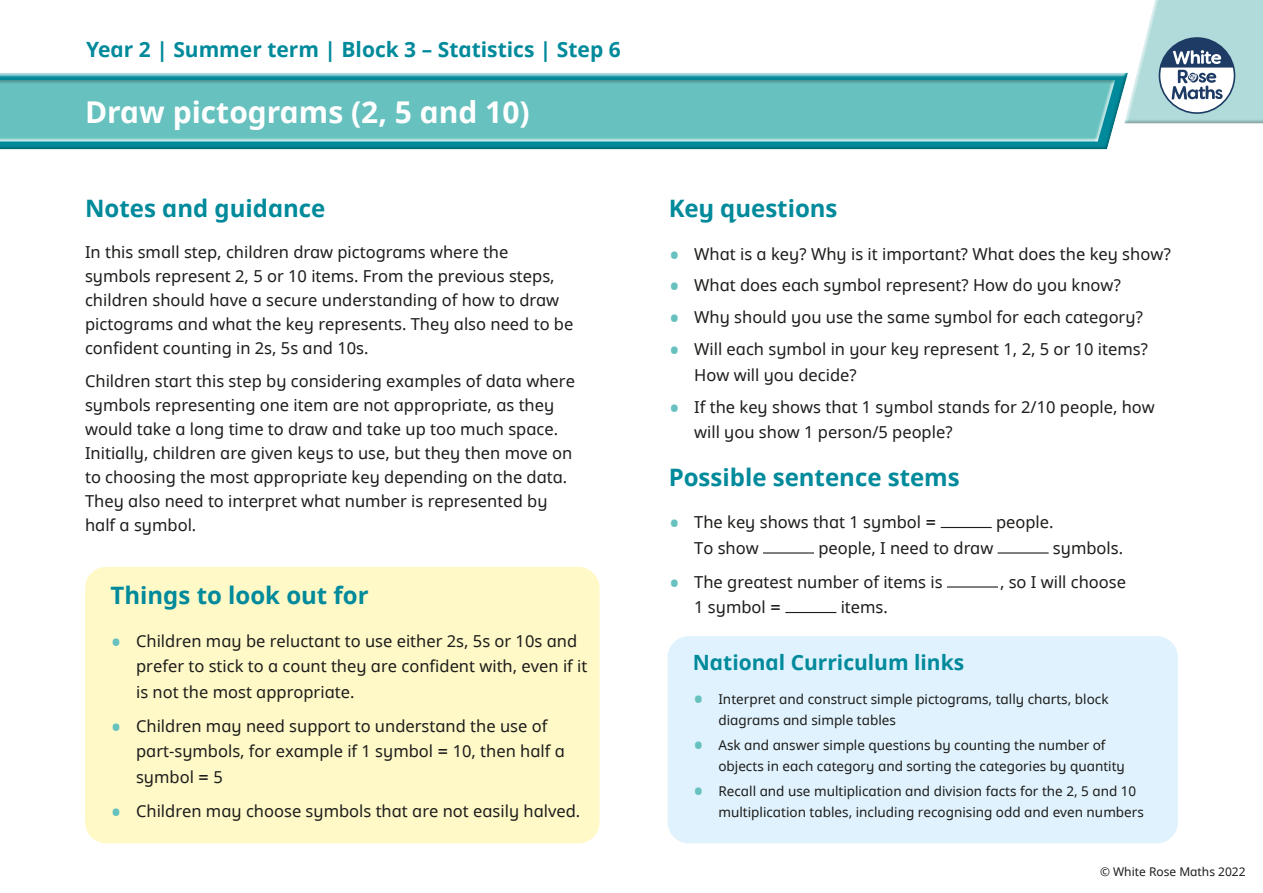
<style>
.page{position:relative;width:1263px;height:893px;background:#fff}
.page>*{position:absolute;margin:0;border:0;box-sizing:border-box;transform-origin:0 0}
.t1{font:30px "White Rose Noto bold";color:#fff}
.t2{font:24px "White Rose Noto bold";color:#008a9b}
.t3{font:21px "White Rose Noto bold";color:#008a9b}
.t4{font:16.5px/24px "White Rose Noto regular";color:#1d1d1b}
.t5{font:13.5px/21px "White Rose Noto regular";color:#1d1d1b}
.t6{font:12px "White Rose Noto regular";color:#1d1d1b}
.s1{font-size:30px;color:#66c1bf}
</style>
<div class="page">
<div style="left:0;top:71px;width:1129px;height:81px;background:#1d1d1b;opacity:.27"></div>
<div style="left:1123px;top:0;width:140px;height:125px;background:#dde2e2"></div>
<div style="left:0;top:78px;width:1115px;height:65px;background:#1d1d1b;opacity:.27"></div>
<svg style="left:1124px;top:0;width:139px;height:123px;background:#b1cfd3"></svg>
<div style="left:668px;top:636px;width:510px;height:207px;background:#e0f2fd;border-radius:21px"></div>
<hr style="left:941px;top:527px;width:51px;height:1px;background:#1d1d1b">
<hr style="left:763px;top:552px;width:51px;height:2px;background:#1d1d1b">
<hr style="left:997px;top:552px;width:51px;height:2px;background:#1d1d1b">
<hr style="left:947px;top:586px;width:51px;height:2px;background:#1d1d1b">
<hr style="left:785px;top:612px;width:51px;height:1px;background:#1d1d1b">
<div style="left:85px;top:567px;width:515px;height:276px;background:#fff9c8;border-radius:21px"></div>
<p class="t3" style="left:86px;top:35px;width:536px">Year 2 | Summer term | Block 3 – Statistics | Step 6</p>
<h1 class="t1" style="left:85px;top:91px;width:446px">Draw pictograms (2, 5 and 10)</h1>
<h2 class="t2" style="left:85px;top:191px;width:242px">Notes and guidance</h2>
<p class="t4" style="left:85px;top:239px;width:490px">In this small step, children draw pictograms where the symbols represent 2, 5 or 10 items. From the previous steps, children should have a secure understanding of how to draw pictograms and what the key represents. They also need to be confident counting in 2s, 5s and 10s.</p>
<p class="t4" style="left:85px;top:368px;width:491px">Children start this step by considering examples of data where symbols representing one item are not appropriate, as they would take a long time to draw and take up too much space.<br>Initially, children are given keys to use, but they then move on to choosing the most appropriate key depending on the data.<br>They also need to interpret what number is represented by half a symbol.</p>
<h2 class="t2" style="left:111px;top:578px;width:260px">Things to look out for</h2>
<p class="t4" style="left:136px;top:627px;width:453px;line-height:25.5px;text-indent:-26px"><span class="s1">•</span> Children may be reluctant to use either 2s, 5s or 10s and prefer to stick to a count they are confident with, even if it is not the most appropriate.</p>
<p class="t4" style="left:136px;top:712px;width:430px;line-height:25.5px;text-indent:-26px"><span class="s1">•</span> Children may need support to understand the use of part-symbols, for example if 1 symbol = 10, then half a symbol = 5</p>
<p class="t4" style="left:111px;top:798px;width:471px"><span class="s1">•</span> Children may choose symbols that are not easily halved.</p>
<h2 class="t2" style="left:669px;top:191px;width:170px">Key questions</h2>
<p class="t4" style="left:669px;top:241px;width:504px"><span class="s1">•</span> What is a key? Why is it important? What does the key show?</p>
<p class="t4" style="left:669px;top:273px;width:454px"><span class="s1">•</span> What does each symbol represent? How do you know?</p>
<p class="t4" style="left:669px;top:305px;width:476px"><span class="s1">•</span> Why should you use the same symbol for each category?</p>
<p class="t4" style="left:694px;top:336px;width:455px;line-height:25.5px;text-indent:-26px"><span class="s1">•</span> Will each symbol in your key represent 1, 2, 5 or 10 items?<br>How will you decide?</p>
<p class="t4" style="left:694px;top:393px;width:462px;line-height:25.5px;text-indent:-26px"><span class="s1">•</span> If the key shows that 1 symbol stands for 2/10 people, how will you show 1 person/5 people?</p>
<h2 class="t2" style="left:669px;top:460px;width:293px">Possible sentence stems</h2>
<p class="t4" style="left:669px;top:510px;width:269px"><span class="s1">•</span> The key shows that 1 symbol =</p>
<p class="t4" style="left:996px;top:510px;width:59px">people.</p>
<p class="t4" style="left:694px;top:535px;width:66px">To show</p>
<p class="t4" style="left:818px;top:535px;width:176px">people, I need to draw</p>
<p class="t4" style="left:1053px;top:535px;width:72px">symbols.</p>
<p class="t4" style="left:669px;top:569px;width:275px"><span class="s1">•</span> The greatest number of items is</p>
<p class="t4" style="left:1000px;top:569px;width:128px">, so I will choose</p>
<p class="t4" style="left:694px;top:594px;width:88px">1 symbol =</p>
<p class="t4" style="left:841px;top:595px;width:49px">items.</p>
<p class="t3" style="left:693px;top:647px;width:273px">National Curriculum links</p>
<p class="t5" style="left:718px;top:688px;width:392px;text-indent:-26px"><span class="s1">•</span> Interpret and construct simple pictograms, tally charts, block diagrams and simple tables</p>
<p class="t5" style="left:718px;top:734px;width:408px;text-indent:-26px"><span class="s1">•</span> Ask and answer simple questions by counting the number of objects in each category and sorting the categories by quantity</p>
<p class="t5" style="left:718px;top:780px;width:427px;text-indent:-26px"><span class="s1">•</span> Recall and use multiplication and division facts for the 2, 5 and 10 multiplication tables, including recognising odd and even numbers</p>
<p class="t6" style="left:1100px;top:863px;width:147px">© White Rose Maths 2022</p>
</div>
